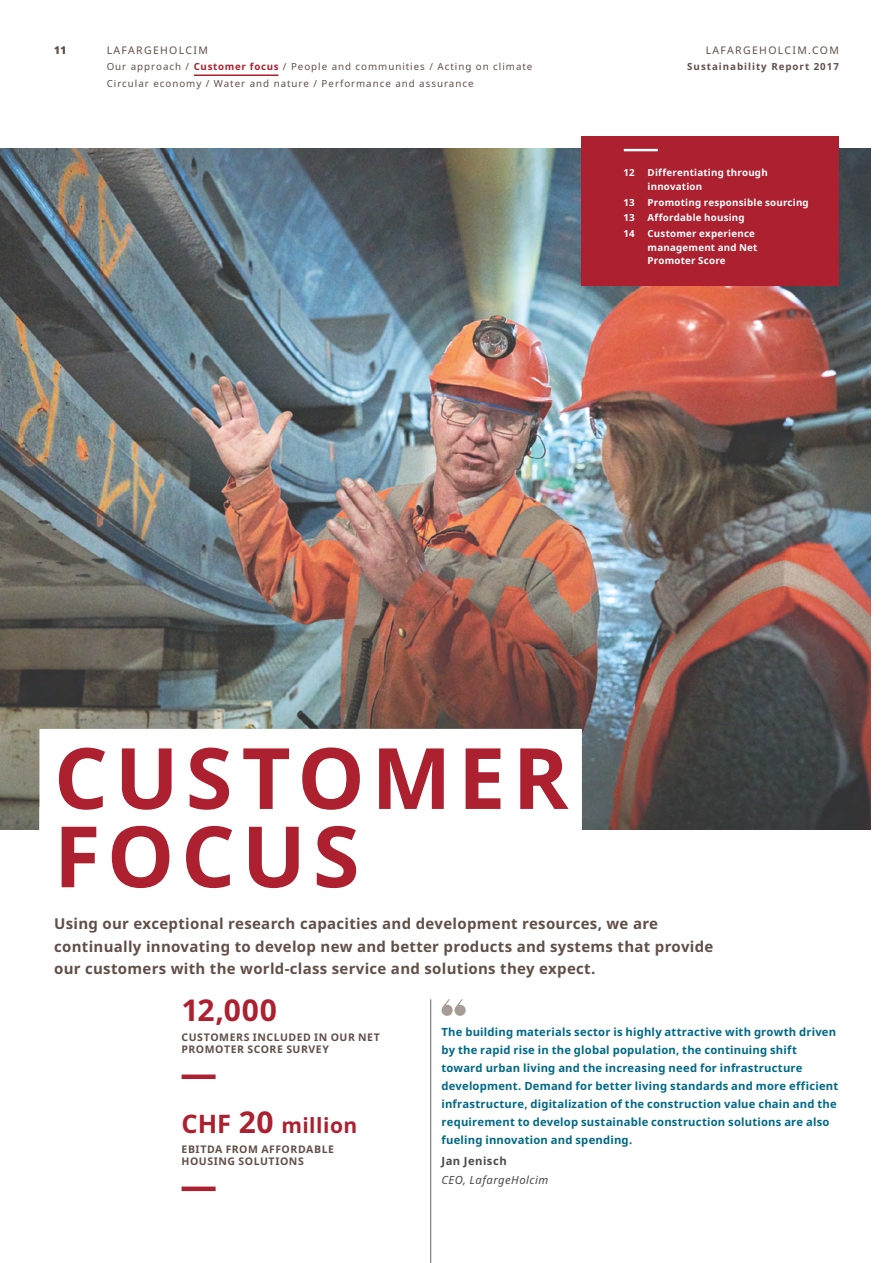
<style>
.page{position:relative;width:893px;height:1263px;background:#fff}
.page>*{position:absolute;margin:0;border:0;box-sizing:border-box;transform-origin:0 0}
.DIVIDER_HEADING{font:700 84.75px "Noto Sans";letter-spacing:.08em;color:#ac202f}
.HIGHLIGHT_STAT_NUMBE{font:700 30px "Noto Sans";color:#ac202f}
.HIGHLIGHT_STAT_NUMBE-2{font:700 21px "Noto Sans";letter-spacing:.025em;color:#ac202f}
.CHAPTER_INTRO{font:700 15px/22.5px "Noto Sans";letter-spacing:.02em;color:#614f48}
.QUOTE{font:700 11.25px/18px "Noto Sans";letter-spacing:.015em;color:#006885}
.QUOTE_JOB_DESCRIPTIO{font:italic 11.25px "Noto Sans";letter-spacing:.04em;color:#4a4a49}
.QUOTE_NAME{font:700 11.25px "Noto Sans";letter-spacing:.045em;color:#4a4a49}
.HIGHLIGHT_STAT_DESCR{font:700 10.5px/12px "Noto Sans";letter-spacing:.05em;color:#614f48}
.t1{font:10.5px "Noto Sans";letter-spacing:.125em;color:#614f48}
.t2{font:700 9.75px/13.5px "Noto Sans";letter-spacing:.02em;color:#fff}
.t3{font:9.75px/16.5px "Noto Sans";letter-spacing:.1em;color:#614f48}
.t4{font:700 9.75px "Noto Sans";letter-spacing:.1em;color:#614f48}
.s1{font-weight:700;color:#ac202f}
.s2{font-size:25.5px}
.s3{font-size:30px}
</style>
<div class="page">
<img style="left:0;top:149px;width:871px;height:680px">
<div style="left:581px;top:136px;width:257px;height:150px;background:#ac202f"></div>
<hr style="left:624px;top:149px;width:34px;height:2px;background:#fff">
<hr style="left:430px;top:999px;width:1px;height:264px;background:#646363">
<div style="left:441px;top:1005px;width:12px;height:11px;background:#a79b96;border-radius:50%"></div>
<svg style="left:443px;top:999px;width:7px;height:8px"></svg>
<div style="left:454px;top:1005px;width:12px;height:11px;background:#a79b96;border-radius:50%"></div>
<svg style="left:456px;top:999px;width:7px;height:8px"></svg>
<div style="left:39px;top:729px;width:543px;height:102px;background:#fff"></div>
<div style="left:182px;top:1074px;width:34px;height:5px;background:#ac202f"></div>
<div style="left:182px;top:1186px;width:34px;height:5px;background:#ac202f"></div>
<hr style="left:194px;top:74px;width:84px;height:2px;background:#ac202f">
<p class="HIGHLIGHT_STAT_DESCR" style="left:54px;top:44px;width:14px">11</p>
<p class="t1" style="left:706px;top:43px;width:135px">LAFARGEHOLCIM.COM</p>
<p class="t4" style="left:687px;top:60px;width:153px">Sustainability Report 2017</p>
<p class="t1" style="left:107px;top:43px;width:103px">LAFARGEHOLCIM</p>
<p class="t3" style="left:107px;top:58px;width:427px">Our approach / <span class="s1">Customer focus</span> / People and communities / Acting on climate<br>Circular economy / Water and nature / Performance and assurance</p>
<p class="t2" style="left:624px;top:166px;width:13px">12</p>
<p class="t2" style="left:648px;top:166px;width:122px">Differentiating through innovation</p>
<p class="t2" style="left:624px;top:195px;width:13px">13</p>
<p class="t2" style="left:648px;top:195px;width:163px">Promoting responsible sourcing</p>
<p class="t2" style="left:624px;top:211px;width:13px">13</p>
<p class="t2" style="left:648px;top:211px;width:99px">Affordable housing</p>
<p class="t2" style="left:624px;top:227px;width:13px">14</p>
<p class="t2" style="left:648px;top:227px;width:111px">Customer experience management and Net<br>Promoter Score</p>
<p class="DIVIDER_HEADING" style="left:54px;top:718px;width:516px">CUSTOMER</p>
<p class="DIVIDER_HEADING" style="left:54px;top:797px;width:307px">FOCUS</p>
<p class="CHAPTER_INTRO" style="left:54px;top:912px;width:661px">Using our exceptional research capacities and development resources, we are continually innovating to develop new and better products and systems that provide our customers with the world-class service and solutions they expect.</p>
<p class="HIGHLIGHT_STAT_NUMBE" style="left:182px;top:989px;width:97px">12,000</p>
<p class="HIGHLIGHT_STAT_DESCR" style="left:182px;top:1031px;width:200px">CUSTOMERS INCLUDED IN OUR NET<br>PROMOTER SCORE SURVEY</p>
<p class="HIGHLIGHT_STAT_NUMBE-2" style="left:182px;top:1110px;width:177px"><span class="s2">CHF</span> <span class="s3">20</span> million</p>
<p class="HIGHLIGHT_STAT_DESCR" style="left:182px;top:1143px;width:154px">EBITDA FROM AFFORDABLE<br>HOUSING SOLUTIONS</p>
<p class="QUOTE" style="left:441px;top:1022px;width:398px">The building materials sector is highly attractive with growth driven by the rapid rise in the global population, the continuing shift toward urban living and the increasing need for infrastructure development. Demand for better living standards and more efficient infrastructure, digitalization of the construction value chain and the requirement to develop sustainable construction solutions are also fueling innovation and spending.</p>
<p class="QUOTE_NAME" style="left:441px;top:1153px;width:67px">Jan Jenisch</p>
<p class="QUOTE_JOB_DESCRIPTIO" style="left:441px;top:1171px;width:108px">CEO, LafargeHolcim</p>
</div>
